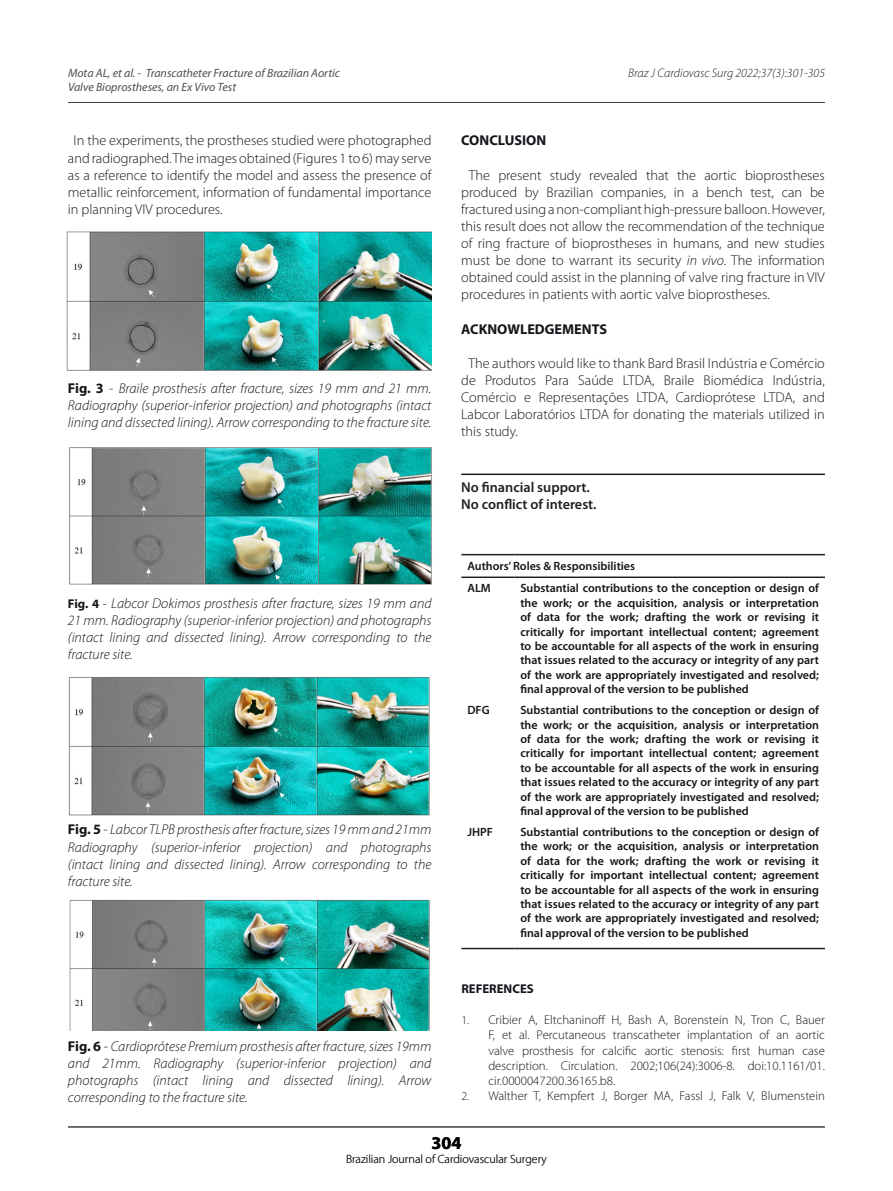
<style>
.page{position:relative;width:893px;height:1191px;background:#fff}
.page>*{position:absolute;margin:0;border:0;box-sizing:border-box;transform-origin:0 0}
.t1{font:700 18px "Myriad Pro";color:#000}
.Texto__s{font:300 14.25px/17.1px "Myriad Pro";color:#13161a;text-align:justify}
.referencias{font:italic 300 14.25px "Myriad Pro";color:#13161a}
.Titulos_2{font:600 14.25px/17.1px "Myriad Pro";color:#231f20}
.Texto__s-2{font:700 14.25px "Myriad Pro";color:#13161a}
.t2{font:300 12.75px/15.3px "Myriad Pro";color:#13161a;text-align:justify}
.referencias-2{font:700 12.75px "Myriad Pro";color:#13161a}
.t3{font:italic 300 12.45px "Myriad Pro";color:#231f20}
.Texto__s-3{font:600 12px/14.4px "Myriad Pro";color:#13161a;text-align:justify}
.t4{font:italic 12px "Myriad Pro";color:#4e4f4f}
.t5{font:300 12px "Myriad Pro";color:#231f20}
.s1{font-weight:700;font-style:normal}
.s2{font-style:normal}
.s3{font-weight:700;font-style:normal;font-size:12.75px}
.s4{font-style:normal;font-size:12.75px}
.s5{font-style:italic}
.s6{font-size:12px;color:#231f20}
</style>
<div class="page">
<hr style="left:68px;top:102px;width:757px;height:1px;background:#3e3e3f">
<hr style="left:68px;top:1126px;width:757px;height:1px;background:#3e3e3f">
<img style="left:66px;top:231px;width:365px;height:140px">
<img style="left:69px;top:447px;width:363px;height:138px">
<img style="left:68px;top:677px;width:362px;height:139px">
<img style="left:69px;top:900px;width:361px;height:130px">
<hr style="left:461px;top:473px;width:364px;height:2px;background:#231f20">
<hr style="left:461px;top:554px;width:53px;height:1px;background:#231f20">
<hr style="left:514px;top:554px;width:311px;height:1px;background:#231f20">
<hr style="left:461px;top:576px;width:53px;height:2px;background:#231f20">
<hr style="left:514px;top:576px;width:311px;height:2px;background:#231f20">
<hr style="left:461px;top:947px;width:53px;height:2px;background:#231f20">
<hr style="left:514px;top:947px;width:311px;height:2px;background:#231f20">
<p class="t4" style="left:68px;top:66px;width:273px">Mota AL, et al. - Transcatheter Fracture of Brazilian Aortic</p>
<p class="t4" style="left:68px;top:80px;width:170px">Valve Bioprostheses, an Ex Vivo Test</p>
<p class="Texto__s" style="left:68px;top:132px;width:365px;text-indent:6px">In the experiments, the prostheses studied were photographed and radiographed. The images obtained (Figures 1 to 6) may serve as a reference to identify the model and assess the presence of metallic reinforcement, information of fundamental importance in planning VIV procedures.</p>
<p class="referencias" style="left:68px;top:380px;width:365px"><span class="s1">Fig. 3</span> <span class="s2">-</span> Braile prosthesis after fracture, sizes 19 mm and 21 mm.</p>
<p class="referencias" style="left:68px;top:397px;width:365px">Radiography (superior-inferior projection) and photographs (intact</p>
<p class="referencias" style="left:68px;top:414px;width:365px">lining and dissected lining). Arrow corresponding to the fracture site.</p>
<p class="referencias" style="left:68px;top:595px;width:365px"><span class="s3">Fig. 4</span> <span class="s4">-</span> Labcor Dokimos prosthesis after fracture, sizes 19 mm and</p>
<p class="referencias" style="left:68px;top:612px;width:365px">21 mm. Radiography (superior-inferior projection) and photographs</p>
<p class="referencias" style="left:68px;top:629px;width:365px">(intact lining and dissected lining). Arrow corresponding to the</p>
<p class="referencias" style="left:68px;top:647px;width:66px">fracture site.</p>
<p class="referencias" style="left:68px;top:822px;width:365px"><span class="s1">Fig. 5</span> <span class="s2">-</span> Labcor TLPB prosthesis after fracture, sizes 19 mm and 21mm</p>
<p class="referencias" style="left:68px;top:839px;width:365px">Radiography (superior-inferior projection) and photographs</p>
<p class="referencias" style="left:68px;top:856px;width:365px">(intact lining and dissected lining). Arrow corresponding to the</p>
<p class="referencias" style="left:68px;top:873px;width:66px">fracture site.</p>
<p class="referencias" style="left:68px;top:1038px;width:365px"><span class="s1">Fig. 6</span> <span class="s2">-</span> Cardioprótese Premium prosthesis after fracture, sizes 19mm</p>
<p class="referencias" style="left:68px;top:1056px;width:365px">and 21mm. Radiography (superior-inferior projection) and</p>
<p class="referencias" style="left:68px;top:1073px;width:365px">photographs (intact lining and dissected lining). Arrow</p>
<p class="referencias" style="left:68px;top:1090px;width:181px">corresponding to the fracture site.</p>
<p class="t3" style="left:628px;top:67px;width:198px">Braz J Cardiovasc Surg 2022;37(3):301-305</p>
<p class="Texto__s-2" style="left:461px;top:133px;width:86px">CONCLUSION</p>
<p class="Texto__s" style="left:461px;top:166px;width:365px;text-indent:8px">The present study revealed that the aortic bioprostheses produced by Brazilian companies, in a bench test, can be fractured using a non-compliant high-pressure balloon. However, this result does not allow the recommendation of the technique of ring fracture of bioprostheses in humans, and new studies must be done to warrant its security <span class="s5">in vivo</span>. The information obtained could assist in the planning of valve ring fracture in VIV procedures in patients with aortic valve bioprostheses.</p>
<p class="Texto__s-2" style="left:461px;top:321px;width:147px">ACKNOWLEDGEMENTS</p>
<p class="Texto__s" style="left:461px;top:354px;width:365px;text-indent:7px">The authors would like to thank Bard Brasil Indústria e Comércio de Produtos Para Saúde LTDA, Braile Biomédica Indústria, Comércio e Representações LTDA, Cardioprótese LTDA, and Labcor Laboratórios LTDA for donating the materials utilized in this study.</p>
<p class="Titulos_2" style="left:461px;top:478px;width:137px">No financial support.<br>No conflict of interest.</p>
<p class="Texto__s-3" style="left:467px;top:558px;width:169px">Authors’ Roles &amp; Responsibilities</p>
<p class="Texto__s-3" style="left:467px;top:581px;width:25px">ALM</p>
<p class="Texto__s-3" style="left:520px;top:581px;width:300px">Substantial contributions to the conception or design of the work; or the acquisition, analysis or interpretation of data for the work; drafting the work or revising it critically for important intellectual content; agreement to be accountable for all aspects of the work in ensuring that issues related to the accuracy or integrity of any part of the work are appropriately investigated and resolved; final approval of the version to be published</p>
<p class="Texto__s-3" style="left:467px;top:702px;width:24px">DFG</p>
<p class="Texto__s-3" style="left:520px;top:702px;width:300px">Substantial contributions to the conception or design of the work; or the acquisition, analysis or interpretation of data for the work; drafting the work or revising it critically for important intellectual content; agreement to be accountable for all aspects of the work in ensuring that issues related to the accuracy or integrity of any part of the work are appropriately investigated and resolved; final approval of the version to be published</p>
<p class="Texto__s-3" style="left:467px;top:824px;width:27px">JHPF</p>
<p class="Texto__s-3" style="left:520px;top:824px;width:300px">Substantial contributions to the conception or design of the work; or the acquisition, analysis or interpretation of data for the work; drafting the work or revising it critically for important intellectual content; agreement to be accountable for all aspects of the work in ensuring that issues related to the accuracy or integrity of any part of the work are appropriately investigated and resolved; final approval of the version to be published</p>
<p class="referencias-2" style="left:461px;top:981px;width:74px">REFERENCES</p>
<p class="t2" style="left:488px;top:1012px;width:338px;text-indent:-27px"><span class="s6">1.</span> Cribier A, Eltchaninoff H, Bash A, Borenstein N, Tron C, Bauer F, et al. Percutaneous transcatheter implantation of an aortic valve prosthesis for calcific aortic stenosis: first human case description. Circulation. 2002;106(24):3006-8. doi:10.1161/01. cir.0000047200.36165.b8.</p>
<p class="t2" style="left:461px;top:1088px;width:365px"><span class="s6">2.</span> Walther T, Kempfert J, Borger MA, Fassl J, Falk V, Blumenstein</p>
<h1 class="t1" style="left:431px;top:1132px;width:31px">304</h1>
<p class="t5" style="left:346px;top:1151px;width:202px">Brazilian Journal of Cardiovascular Surgery</p>
</div>
